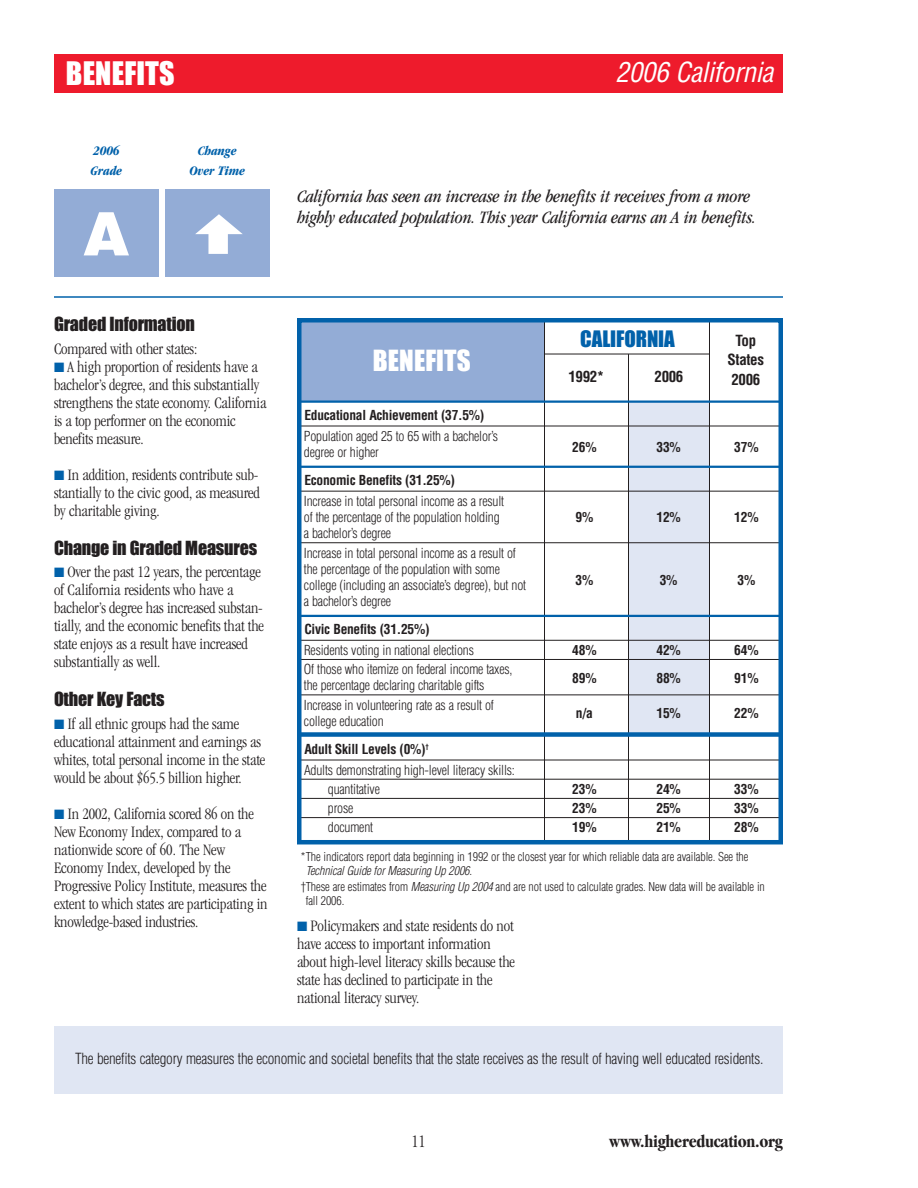
<style>
.page{position:relative;width:918px;height:1188px;background:#fff}
.page>*{position:absolute;margin:0;border:0;box-sizing:border-box;transform-origin:0 0}
.t1{font:900 60px "Helvetica";color:#fff}
.t2{font:30px "Impact";letter-spacing:.005em;color:#fff}
.t3{font:italic condensed 27px "Helvetica";letter-spacing:-.01em;color:#fff}
.t4{font:27px "Impact";letter-spacing:.005em;color:#fff}
.t5{font:21px "Impact";letter-spacing:-.005em;color:#0161aa}
.t6{font:italic condensed 18px/21px "Garamond";letter-spacing:-.01em;color:#231f20}
.t7{font:18px "Impact";letter-spacing:-.01em;color:#231f20}
.t8{font:700 condensed 18px "Garamond";letter-spacing:-.015em;color:#231f20}
.t9{font:300 condensed 18px "Garamond";color:#231f20}
.t10{font:300 condensed 16.5px/18px "Garamond";letter-spacing:-.01em;color:#231f20}
.t11{font:300 condensed 15px "Helvetica";letter-spacing:-.015em;color:#231f20}
.t12{font:700 condensed 15px/19.5px "Helvetica";letter-spacing:-.025em;color:#231f20;text-align:center}
.t13{font:300 condensed 13.5px/16.2px "Helvetica";letter-spacing:-.015em;color:#231f20}
.t14{font:700 condensed 13.5px "Helvetica";letter-spacing:-.02em;color:#231f20}
.t15{font:italic 700 condensed 13.5px/19.5px "Garamond";letter-spacing:-.01em;color:#0161aa}
.t16{font:300 condensed 12px/13.5px "Helvetica";letter-spacing:-.01em;color:#231f20}
.s1{color:#0161aa}
.s2{font-weight:700}
.s3{font-style:italic}
</style>
<div class="page">
<div style="left:299px;top:320px;width:245px;height:81px;background:#93acd6"></div>
<div style="left:54px;top:54px;width:729px;height:39px;background:#ee1b2c"></div>
<div style="left:629px;top:402px;width:81px;height:332px;background:#e0e6f3"></div>
<hr style="left:544px;top:321px;width:1px;height:522px;background:#231f20">
<hr style="left:544px;top:354px;width:166px;height:1px;background:#231f20">
<hr style="left:709px;top:320px;width:1px;height:522px;background:#231f20">
<hr style="left:628px;top:354px;width:1px;height:488px;background:#231f20">
<hr style="left:301px;top:400px;width:481px;height:3px;background:#0161aa">
<hr style="left:301px;top:426px;width:481px;height:1px;background:#231f20">
<hr style="left:301px;top:466px;width:481px;height:2px;background:#0161aa">
<hr style="left:301px;top:491px;width:481px;height:1px;background:#231f20">
<hr style="left:301px;top:542px;width:481px;height:1px;background:#231f20">
<hr style="left:301px;top:615px;width:481px;height:2px;background:#0161aa">
<hr style="left:301px;top:640px;width:481px;height:1px;background:#231f20">
<hr style="left:301px;top:659px;width:481px;height:1px;background:#231f20">
<hr style="left:301px;top:695px;width:481px;height:1px;background:#231f20">
<div style="left:301px;top:732px;width:481px;height:5px;background:#0161aa"></div>
<hr style="left:301px;top:760px;width:481px;height:1px;background:#231f20">
<hr style="left:301px;top:779px;width:481px;height:1px;background:#231f20">
<hr style="left:301px;top:798px;width:481px;height:1px;background:#231f20">
<hr style="left:301px;top:817px;width:481px;height:1px;background:#231f20">
<div style="left:54px;top:1026px;width:729px;height:68px;background:#e0e6f3"></div>
<div style="left:297px;top:318px;width:486px;height:526px;border:4px solid #0161aa"></div>
<hr style="left:54px;top:296px;width:729px;height:2px;background:#0161aa">
<div style="left:165px;top:189px;width:105px;height:88px;background:#93acd6"></div>
<svg style="left:195px;top:214px;width:48px;height:40px"></svg>
<div style="left:54px;top:189px;width:105px;height:87px;background:#93acd6"></div>
<h2 class="t2" style="left:66px;top:64px;width:110px">BENEFITS</h2>
<h3 class="t3" style="left:615px;top:62px;width:160px">2006 California</h3>
<p class="t15" style="left:91px;top:142px;width:33px">2006<br>Grade</p>
<p class="t15" style="left:190px;top:143px;width:57px;text-align:center">Change<br>Over Time</p>
<h1 class="t1" style="left:83px;top:212px;width:48px">A</h1>
<p class="t7" style="left:54px;top:319px;width:142px">Graded Information</p>
<p class="t10" style="left:54px;top:341px;width:145px">Compared with other states:</p>
<p class="t10" style="left:54px;top:359px;width:214px"><span class="s1">■</span> A high proportion of residents have a bachelor’s degree, and this substantially strengthens the state economy. California is a top performer on the economic benefits measure.</p>
<p class="t10" style="left:54px;top:467px;width:208px;text-align:justify"><span class="s1">■</span> In addition, residents contribute sub&shy;stantially to the civic good, as measured by charitable giving.</p>
<p class="t7" style="left:54px;top:542px;width:205px">Change in Graded Measures</p>
<p class="t10" style="left:54px;top:564px;width:212px"><span class="s1">■</span> Over the past 12 years, the percentage of California residents who have a bachelor’s degree has increased substan&shy;tially, and the economic benefits that the state enjoys as a result have increased substantially as well.</p>
<p class="t7" style="left:54px;top:694px;width:112px">Other Key Facts</p>
<p class="t10" style="left:54px;top:716px;width:213px"><span class="s1">■</span> If all ethnic groups had the same educational attainment and earnings as whites, total personal income in the state would be about $65.5 billion higher.</p>
<p class="t10" style="left:54px;top:806px;width:215px"><span class="s1">■</span> In 2002, California scored 86 on the New Economy Index, compared to a nationwide score of 60. The New Economy Index, developed by the Progressive Policy Institute, measures the extent to which states are participating in knowledge-based industries.</p>
<p class="t6" style="left:297px;top:187px;width:461px">California has seen an increase in the benefits it receives from a more highly educated population. This year California earns an A in benefits.</p>
<h3 class="t4" style="left:373px;top:352px;width:99px">BENEFITS</h3>
<p class="t5" style="left:580px;top:332px;width:96px">CALIFORNIA</p>
<p class="t12" style="left:728px;top:332px;width:38px">Top<br>States</p>
<p class="t12" style="left:568px;top:368px;width:37px">1992*</p>
<p class="t12" style="left:655px;top:368px;width:30px">2006</p>
<p class="t12" style="left:731px;top:371px;width:30px">2006</p>
<p class="t14" style="left:304px;top:410px;width:182px">Educational Achievement (37.5%)</p>
<p class="t13" style="left:304px;top:429px;width:195px">Population aged 25 to 65 with a bachelor’s degree or higher</p>
<p class="t14" style="left:572px;top:442px;width:26px">26%</p>
<p class="t14" style="left:656px;top:442px;width:26px">33%</p>
<p class="t14" style="left:734px;top:442px;width:26px">37%</p>
<p class="t14" style="left:304px;top:475px;width:152px">Economic Benefits (31.25%)</p>
<p class="t13" style="left:304px;top:494px;width:202px">Increase in total personal income as a result of the percentage of the population holding</p>
<p class="t14" style="left:576px;top:512px;width:19px">9%</p>
<p class="t14" style="left:656px;top:512px;width:26px">12%</p>
<p class="t14" style="left:734px;top:512px;width:26px">12%</p>
<p class="t13" style="left:304px;top:525px;width:214px;line-height:19.2px">a bachelor’s degree<br>Increase in total personal income as a result of</p>
<p class="t13" style="left:304px;top:562px;width:224px">the percentage of the population with some college (including an associate’s degree), but not</p>
<p class="t14" style="left:576px;top:575px;width:19px">3%</p>
<p class="t14" style="left:660px;top:575px;width:19px">3%</p>
<p class="t14" style="left:737px;top:575px;width:19px">3%</p>
<p class="t13" style="left:304px;top:594px;width:89px">a bachelor’s degree</p>
<p class="t14" style="left:304px;top:624px;width:127px">Civic Benefits (31.25%)</p>
<p class="t13" style="left:304px;top:643px;width:171px">Residents voting in national elections</p>
<p class="t14" style="left:572px;top:645px;width:26px">48%</p>
<p class="t14" style="left:656px;top:645px;width:26px">42%</p>
<p class="t14" style="left:734px;top:645px;width:26px">64%</p>
<p class="t13" style="left:304px;top:662px;width:210px">Of those who itemize on federal income taxes, the percentage declaring charitable gifts</p>
<p class="t14" style="left:572px;top:673px;width:26px">89%</p>
<p class="t14" style="left:656px;top:673px;width:26px">88%</p>
<p class="t14" style="left:734px;top:673px;width:26px">91%</p>
<p class="t13" style="left:304px;top:698px;width:192px">Increase in volunteering rate as a result of college education</p>
<p class="t14" style="left:576px;top:708px;width:18px">n/a</p>
<p class="t14" style="left:656px;top:708px;width:26px">15%</p>
<p class="t14" style="left:734px;top:708px;width:26px">22%</p>
<p class="t13" style="left:304px;top:740px;width:212px;line-height:20.7px"><span class="s2">Adult Skill Levels (0%)</span><sup>†<br></sup>Adults demonstrating high-level literacy skills:</p>
<p class="t13" style="left:328px;top:782px;width:53px">quantitative</p>
<p class="t14" style="left:572px;top:784px;width:26px">23%</p>
<p class="t14" style="left:656px;top:784px;width:26px">24%</p>
<p class="t14" style="left:734px;top:784px;width:26px">33%</p>
<p class="t13" style="left:328px;top:801px;width:27px">prose</p>
<p class="t14" style="left:572px;top:803px;width:26px">23%</p>
<p class="t14" style="left:656px;top:803px;width:26px">25%</p>
<p class="t14" style="left:734px;top:803px;width:26px">33%</p>
<p class="t13" style="left:328px;top:820px;width:47px">document</p>
<p class="t14" style="left:572px;top:822px;width:26px">19%</p>
<p class="t14" style="left:656px;top:822px;width:26px">21%</p>
<p class="t14" style="left:734px;top:822px;width:26px">28%</p>
<p class="t16" style="left:306px;top:851px;width:444px;text-indent:-5px">*The indicators report data beginning in 1992 or the closest year for which reliable data are available. See the<br><span class="s3">Technical Guide for Measuring Up 2006</span>.</p>
<p class="t16" style="left:306px;top:881px;width:461px;text-indent:-5px">†These are estimates from <span class="s3">Measuring Up 2004</span> and are not used to calculate grades. New data will be available in fall 2006.</p>
<p class="t10" style="left:297px;top:918px;width:220px"><span class="s1">■</span> Policymakers and state residents do not have access to important information about high-level literacy skills because the state has declined to participate in the national literacy survey.</p>
<p class="t11" style="left:75px;top:1053px;width:690px">The benefits category measures the economic and societal benefits that the state receives as the result of having well educated residents.</p>
<p class="t9" style="left:411px;top:1134px;width:16px">11</p>
<p class="t8" style="left:609px;top:1134px;width:175px">www.highereducation.org</p>
</div>
